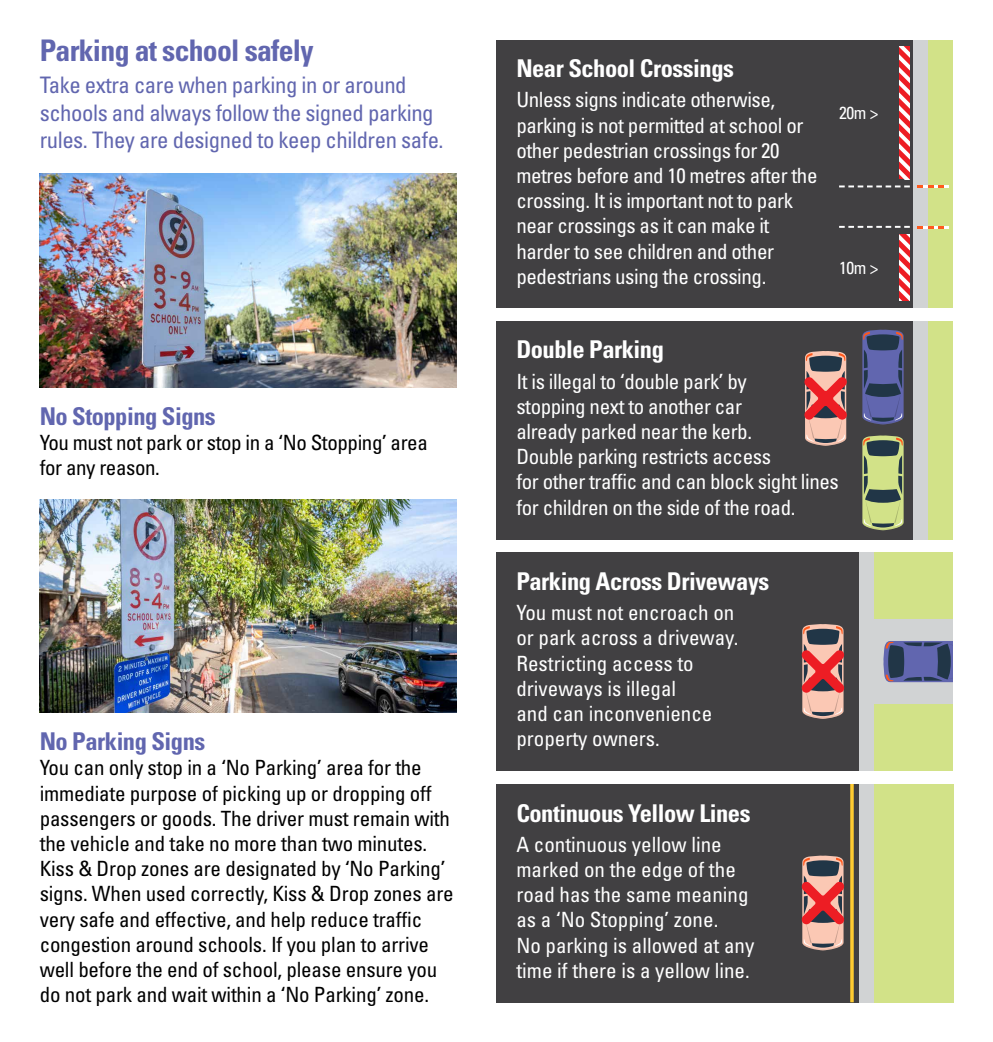
<style>
.page{position:relative;width:993px;height:1042px;background:#fff}
.page>*{position:absolute;margin:0;border:0;box-sizing:border-box;transform-origin:0 0}
.t1{font:700 condensed 29.75px "Univers";letter-spacing:-.025em;color:#6166af}
.t2{font:700 condensed 24.5px "Univers";letter-spacing:-.02em;color:#fff}
.t3{font:700 condensed 24.5px "Univers";letter-spacing:-.02em;color:#6166af}
.t4{font:condensed 22.75px/27.3px "Univers";letter-spacing:-.02em;color:#6166af}
.t5{font:condensed 21px/25.2px "Univers";letter-spacing:-.01em;color:#000}
.t6{font:condensed 21px/25.2px "Univers";letter-spacing:-.02em;color:#fff}
.t7{font:condensed 21px/25.2px "Univers";color:#fff}
.t8{font:condensed 17.5px "Univers";letter-spacing:-.02em;color:#fff}
</style>
<div class="page">
<div style="left:496px;top:784px;width:417px;height:218px;background:#414042"></div>
<div style="left:496px;top:40px;width:417px;height:268px;background:#414042"></div>
<div style="left:858px;top:784px;width:94px;height:218px;background:#d1d3d4"></div>
<div style="left:913px;top:40px;width:39px;height:268px;background:#d1d3d4"></div>
<div style="left:873px;top:784px;width:79px;height:218px;background:#d2e288"></div>
<div style="left:928px;top:40px;width:24px;height:268px;background:#d2e288"></div>
<img style="left:40px;top:174px;width:416px;height:213px">
<img style="left:40px;top:499px;width:416px;height:214px">
<hr style="left:917px;top:226px;width:31px;height:2px;background:#fff">
<svg style="left:917px;top:226px;width:26px;height:2px"></svg>
<svg style="left:899px;top:234px;width:10px;height:67px"></svg>
<svg style="left:899px;top:46px;width:10px;height:133px"></svg>
<svg style="left:839px;top:226px;width:70px;height:2px"></svg>
<svg style="left:839px;top:185px;width:70px;height:2px"></svg>
<hr style="left:917px;top:185px;width:31px;height:2px;background:#fff">
<svg style="left:917px;top:185px;width:26px;height:2px"></svg>
<div style="left:496px;top:321px;width:417px;height:218px;background:#414042"></div>
<div style="left:913px;top:321px;width:39px;height:218px;background:#d1d3d4"></div>
<div style="left:928px;top:321px;width:24px;height:218px;background:#d2e288"></div>
<svg style="left:862px;top:330px;width:41px;height:94px;background:#4e568a"></svg>
<svg style="left:862px;top:435px;width:41px;height:95px;background:#97a670"></svg>
<svg style="left:804px;top:351px;width:43px;height:95px;background:#bc7772"></svg>
<svg style="left:801px;top:855px;width:43px;height:95px;background:#bc7772"></svg>
<div style="left:496px;top:552px;width:417px;height:219px;background:#414042"></div>
<div style="left:858px;top:552px;width:94px;height:219px;background:#d1d3d4"></div>
<div style="left:873px;top:552px;width:79px;height:219px;background:#d2e288"></div>
<svg style="left:801px;top:624px;width:43px;height:95px;background:#bc7772"></svg>
<div style="left:858px;top:619px;width:94px;height:85px;background:#d1d3d4"></div>
<svg style="left:883px;top:641px;width:69px;height:41px;background:#4c5586"></svg>
<svg style="left:850px;top:784px;width:3px;height:218px"></svg>
<h1 class="t1" style="left:40px;top:32px;width:275px">Parking at school safely</h1>
<p class="t4" style="left:40px;top:71px;width:405px">Take extra care when parking in or around schools and always follow the signed parking rules. They are designed to keep children safe.</p>
<p class="t3" style="left:40px;top:401px;width:177px">No Stopping Signs</p>
<p class="t5" style="left:40px;top:429px;width:389px">You must not park or stop in a ‘No Stopping’ area for any reason.</p>
<p class="t3" style="left:40px;top:726px;width:167px">No Parking Signs</p>
<p class="t5" style="left:40px;top:755px;width:415px">You can only stop in a ‘No Parking’ area for the immediate purpose of picking up or dropping off passengers or goods. The driver must remain with the vehicle and take no more than two minutes.<br>Kiss &amp; Drop zones are designated by ‘No Parking’ signs. When used correctly, Kiss &amp; Drop zones are very safe and effective, and help reduce traffic congestion around schools. If you plan to arrive well before the end of school, please ensure you do not park and wait within a ‘No Parking’ zone.</p>
<p class="t2" style="left:516px;top:53px;width:219px">Near School Crossings</p>
<p class="t6" style="left:516px;top:87px;width:302px">Unless signs indicate otherwise, parking is not permitted at school or other pedestrian crossings for 20 metres before and 10 metres after the crossing. It is important not to park near crossings as it can make it harder to see children and other pedestrians using the crossing.</p>
<p class="t8" style="left:838px;top:102px;width:41px">20m &gt;</p>
<p class="t8" style="left:838px;top:257px;width:41px">10m &gt;</p>
<p class="t2" style="left:516px;top:335px;width:149px">Double Parking</p>
<p class="t6" style="left:516px;top:368px;width:324px">It is illegal to ‘double park’ by<br>stopping next to another car<br>already parked near the kerb.<br>Double parking restricts access<br>for other traffic and can block sight lines for children on the side of the road.</p>
<p class="t2" style="left:516px;top:566px;width:254px">Parking Across Driveways</p>
<p class="t7" style="left:516px;top:599px;width:223px">You must not encroach on or park across a driveway.<br>Restricting access to driveways is illegal<br>and can inconvenience property owners.</p>
<p class="t2" style="left:516px;top:798px;width:236px">Continuous Yellow Lines</p>
<p class="t7" style="left:516px;top:831px;width:239px">A continuous yellow line marked on the edge of the road has the same meaning as a ‘No Stopping’ zone.<br>No parking is allowed at any time if there is a yellow line.</p>
</div>
